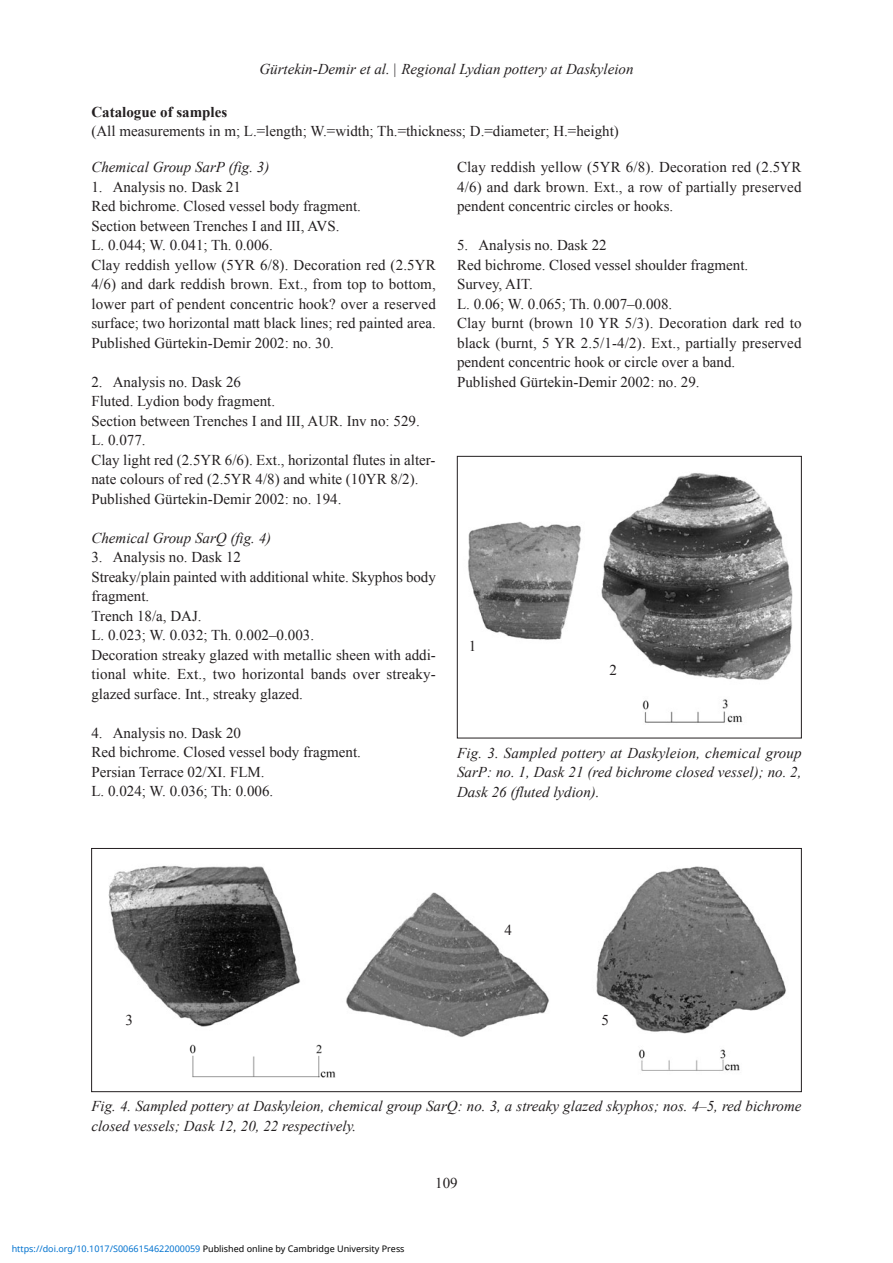
<style>
.page{position:relative;width:893px;height:1263px;background:#fff}
.page>*{position:absolute;margin:0;border:0;box-sizing:border-box;transform-origin:0 0}
.t1{font:15px/19.5px "Times New Roman";color:#231f20;text-align:justify}
.t2{font:italic 15px/19.5px "Times New Roman";color:#231f20;text-align:justify}
.t3{font:700 15px "Times New Roman";color:#231f20}
.t4{font:9px "Noto Sans";color:#0172cf}
.s1{color:#000}
</style>
<div class="page">
<img style="left:468px;top:521px;width:113px;height:119px">
<img style="left:601px;top:473px;width:192px;height:250px">
<img style="left:596px;top:866px;width:190px;height:205px">
<img style="left:108px;top:865px;width:192px;height:162px">
<img style="left:346px;top:892px;width:203px;height:145px">
<img style="left:189px;top:1044px;width:147px;height:34px">
<div style="left:91px;top:848px;width:710px;height:244px;border:1px solid #231f20"></div>
<div style="left:457px;top:456px;width:344px;height:282px;border:1px solid #231f20"></div>
<p class="t2" style="left:259px;top:59px;width:376px">Gürtekin-Demir et al. | Regional Lydian pottery at Daskyleion</p>
<p class="t3" style="left:91px;top:103px;width:137px">Catalogue of samples</p>
<p class="t1" style="left:91px;top:121px;width:529px">(All measurements in m; L.=length; W.=width; Th.=thickness; D.=diameter; H.=height)</p>
<p class="t2" style="left:91px;top:158px;width:179px">Chemical Group SarP (fig. 3)</p>
<p class="t1" style="left:91px;top:177px;width:151px">1. Analysis no. Dask 21</p>
<p class="t1" style="left:91px;top:197px;width:271px">Red bichrome. Closed vessel body fragment.</p>
<p class="t1" style="left:91px;top:216px;width:250px">Section between Trenches I and III, AVS.</p>
<p class="t1" style="left:91px;top:236px;width:183px">L. 0.044; W. 0.041; Th. 0.006.</p>
<p class="t1" style="left:91px;top:255px;width:346px">Clay reddish yellow (5YR 6/8). Decoration red (2.5YR 4/6) and dark reddish brown. Ext., from top to bottom, lower part of pendent concentric hook? over a reserved surface; two horizontal matt black lines; red painted area.</p>
<p class="t1" style="left:91px;top:333px;width:244px">Published Gürtekin-Demir 2002: no. 30.</p>
<p class="t1" style="left:91px;top:372px;width:151px">2. Analysis no. Dask 26</p>
<p class="t1" style="left:91px;top:392px;width:185px">Fluted. Lydion body fragment.</p>
<p class="t1" style="left:91px;top:411px;width:330px">Section between Trenches I and III, AUR. Inv no: 529.</p>
<p class="t1" style="left:91px;top:431px;width:56px">L. 0.077.</p>
<p class="t1" style="left:91px;top:450px;width:346px">Clay light red (2.5YR 6/6). Ext., horizontal flutes in alter&shy;nate colours of red (2.5YR 4/8) and white (10YR 8/2).</p>
<p class="t1" style="left:91px;top:489px;width:251px">Published Gürtekin-Demir 2002: no. 194.</p>
<p class="t2" style="left:91px;top:528px;width:181px">Chemical Group SarQ (fig. 4)</p>
<p class="t1" style="left:91px;top:548px;width:151px">3. Analysis no. Dask 12</p>
<p class="t1" style="left:91px;top:567px;width:346px">Streaky/plain painted with additional white. Skyphos body fragment.</p>
<p class="t1" style="left:91px;top:606px;width:112px">Trench 18/a, DAJ.</p>
<p class="t1" style="left:91px;top:626px;width:224px">L. 0.023; W. 0.032; Th. 0.002–0.003.</p>
<p class="t1" style="left:91px;top:645px;width:346px">Decoration streaky glazed with metallic sheen with addi&shy;tional white. Ext., two horizontal bands over streaky&shy;glazed surface. Int., streaky glazed.</p>
<p class="t1" style="left:91px;top:723px;width:151px">4. Analysis no. Dask 20</p>
<p class="t1" style="left:91px;top:743px;width:271px">Red bichrome. Closed vessel body fragment.</p>
<p class="t1" style="left:91px;top:762px;width:175px">Persian Terrace 02/XI. FLM.</p>
<p class="t1" style="left:91px;top:782px;width:183px">L. 0.024; W. 0.036; Th: 0.006.</p>
<p class="t1" style="left:457px;top:158px;width:346px">Clay reddish yellow (5YR 6/8). Decoration red (2.5YR 4/6) and dark brown. Ext., a row of partially preserved pendent concentric circles or hooks.</p>
<p class="t1" style="left:457px;top:236px;width:151px">5. Analysis no. Dask 22</p>
<p class="t1" style="left:457px;top:255px;width:293px">Red bichrome. Closed vessel shoulder fragment.</p>
<p class="t1" style="left:457px;top:275px;width:77px">Survey, AIT.</p>
<p class="t1" style="left:457px;top:294px;width:217px">L. 0.06; W. 0.065; Th. 0.007–0.008.</p>
<p class="t1" style="left:457px;top:314px;width:346px">Clay burnt (brown 10 YR 5/3). Decoration dark red to black (burnt, 5 YR 2.5/1-4/2). Ext., partially preserved pendent concentric hook or circle over a band.</p>
<p class="t1" style="left:457px;top:372px;width:244px">Published Gürtekin-Demir 2002: no. 29.</p>
<p class="t1" style="left:469px;top:636px;width:9px">1</p>
<p class="t1" style="left:610px;top:660px;width:9px">2</p>
<p class="t2" style="left:457px;top:743px;width:346px">Fig. 3. Sampled pottery at Daskyleion, chemical group SarP: no. 1, Dask 21 (red bichrome closed vessel); no. 2, Dask 26 (fluted lydion).</p>
<p class="t1" style="left:125px;top:1010px;width:9px">3</p>
<p class="t1" style="left:504px;top:920px;width:9px">4</p>
<p class="t1" style="left:601px;top:1010px;width:9px">5</p>
<p class="t2" style="left:91px;top:1096px;width:712px">Fig. 4. Sampled pottery at Daskyleion, chemical group SarQ: no. 3, a streaky glazed skyphos; nos. 4–5, red bichrome closed vessels; Dask 12, 20, 22 respectively.</p>
<p class="t4" style="left:12px;top:1243px;width:394px">https://doi.org/10.1017/S0066154622000059 <span class="s1">Published online by Cambridge University Press</span></p>
<p class="t1" style="left:435px;top:1173px;width:24px">109</p>
</div>
